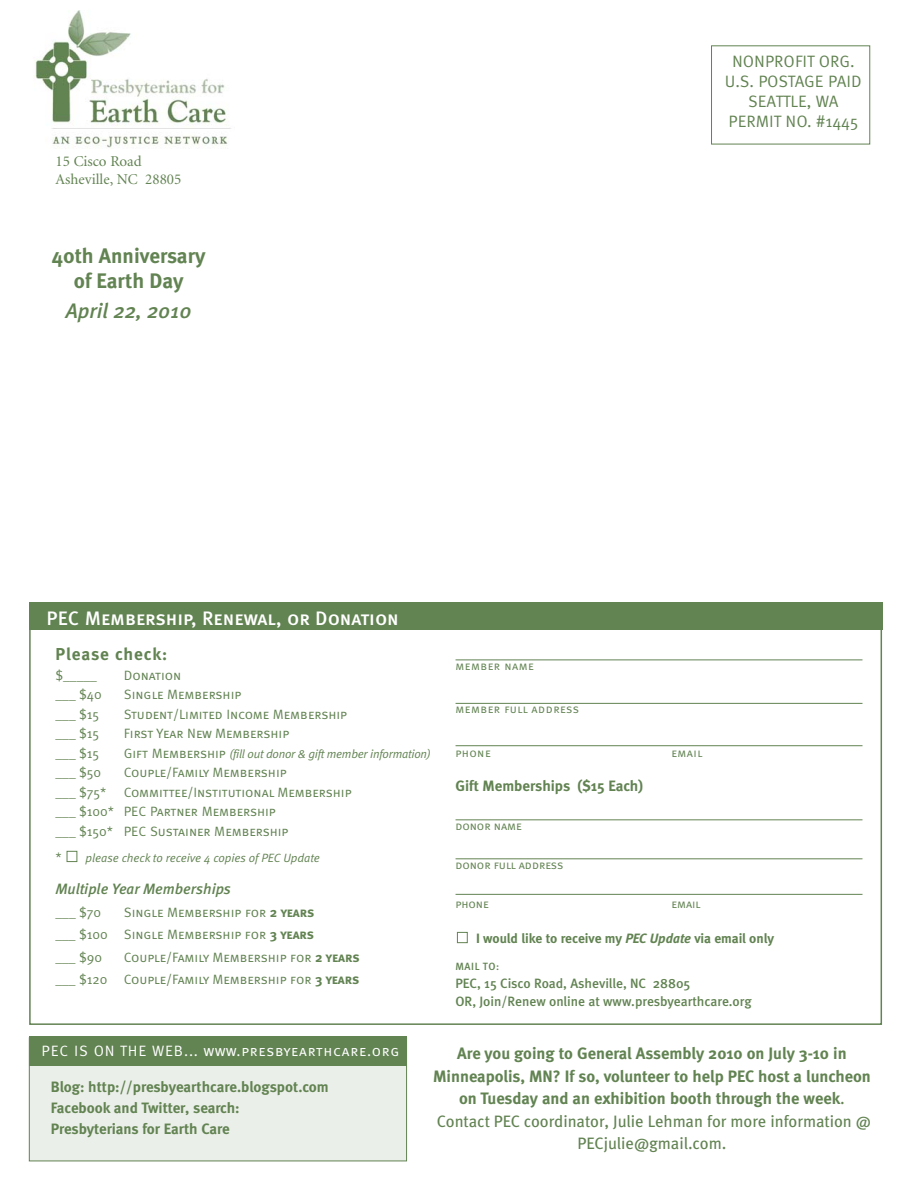
<style>
.page{position:relative;width:918px;height:1188px;background:#fff}
.page>*{position:absolute;margin:0;border:0;box-sizing:border-box;transform-origin:0 0}
.t1{font:700 21px/25.2px "Meta";color:#628352;text-align:center}
.t2{font:italic 500 21px "Meta";color:#628352}
.t3{font:19.5px "Meta Medium Caps";color:#fff}
.t4{font:700 17.25px "Meta";letter-spacing:.05em;color:#628352}
.t5{font:700 16.5px/22.5px "Meta";color:#628352;text-align:center}
.t6{font:16.5px/19.8px "Meta Normal Caps";color:#628352;text-align:center}
.t7{font:700 15px/21px "Meta";color:#628352}
.t8{font:15px "Meta Normal Caps";letter-spacing:.055em;color:#fff}
.t9{font:15px/18px "Minion";color:#628352}
.t10{font:italic 500 15px "Meta";color:#628352}
.t11{font:13.5px/19.5px "Meta Normal Caps";color:#628352;text-align:right}
.t12{font:500 13.5px/18px "Meta";color:#628352}
.t13{font:13.5px "Meta Normal";color:#628352}
.t14{font:700 13.5px "Meta";letter-spacing:-.005em;color:#628352}
.t15{font:italic 12px "Meta Normal";letter-spacing:-.015em;color:#628352}
.t16{font:12px "Meta Normal Caps";letter-spacing:.03em;color:#628352}
.t17{font:12px "Meta Normal Caps";color:#628352}
.t18{font:12px "Meta Normal Caps";letter-spacing:-.005em;color:#628352}
.t19{font:500 10.5px "Meta";letter-spacing:.055em;color:#628352}
.s1{font-family:"Meta Normal Caps";font-style:normal;font-size:13.5px}
.s2{font-family:"Meta Normal"}
.s3{font-style:normal;font-size:13.5px}
.s4{font-family:"Meta Bold Caps"}
.s5{font-style:italic}
.s6{font-weight:400}
</style>
<div class="page">
<div style="left:711px;top:45px;width:159px;height:99px;border:1px solid #628352"></div>
<div style="left:29px;top:602px;width:853px;height:28px;background:#628352"></div>
<div style="left:67px;top:851px;width:10px;height:11px;border:1px solid #628352"></div>
<img style="left:34px;top:11px;width:197px;height:138px">
<div style="left:30px;top:1038px;width:376px;height:123px;background:#ebefe9"></div>
<div style="left:29px;top:1037px;width:378px;height:124px;border:1px solid #628352"></div>
<div style="left:29px;top:1036px;width:378px;height:30px;background:#628352"></div>
<hr style="left:456px;top:660px;width:406px;height:1px;background:#628352">
<hr style="left:456px;top:703px;width:406px;height:1px;background:#628352">
<hr style="left:456px;top:745px;width:406px;height:1px;background:#628352">
<hr style="left:456px;top:820px;width:406px;height:1px;background:#628352">
<hr style="left:456px;top:859px;width:406px;height:1px;background:#628352">
<hr style="left:456px;top:894px;width:406px;height:1px;background:#628352">
<div style="left:457px;top:932px;width:11px;height:11px;border:1px solid #628352"></div>
<p class="t9" style="left:56px;top:153px;width:127px">15 Cisco Road<br>Asheville, NC 28805</p>
<h1 class="t1" style="left:52px;top:245px;width:155px">40th Anniversary of Earth Day</h1>
<h1 class="t2" style="left:66px;top:303px;width:128px">April 22, 2010</h1>
<p class="t6" style="left:725px;top:53px;width:138px">NONPROFIT ORG.<br>U.S. POSTAGE PAID<br>SEATTLE, WA<br>PERMIT NO. #1445</p>
<h2 class="t3" style="left:47px;top:611px;width:354px">PEC Membership, Renewal, or Donation</h2>
<p class="t4" style="left:56px;top:648px;width:113px">Please check:</p>
<p class="t13" style="left:56px;top:670px;width:43px">$_____</p>
<p class="t11" style="left:124px;top:666px;width:59px">Donation</p>
<p class="t13" style="left:56px;top:689px;width:48px">___ $40</p>
<p class="t11" style="left:124px;top:686px;width:119px">Single Membership</p>
<p class="t13" style="left:56px;top:709px;width:45px">___ $15</p>
<p class="t11" style="left:124px;top:705px;width:225px">Student/Limited Income Membership</p>
<p class="t13" style="left:56px;top:728px;width:45px">___ $15</p>
<p class="t11" style="left:124px;top:725px;width:167px">First Year New Membership</p>
<p class="t13" style="left:56px;top:748px;width:45px">___ $15</p>
<p class="t15" style="left:124px;top:749px;width:309px"><span class="s1">Gift Membership</span> (fill out donor &amp; gift member information)</p>
<p class="t13" style="left:56px;top:767px;width:47px">___ $50</p>
<p class="t11" style="left:124px;top:764px;width:164px">Couple/Family Membership</p>
<p class="t13" style="left:56px;top:787px;width:52px">___ $75*</p>
<p class="t11" style="left:56px;top:783px;width:297px;text-align:left;text-indent:68px">Committee/Institutional Membership <span class="s2">___ $100*</span> PEC Partner Membership<br><span class="s2">___ $150*</span> PEC Sustainer Membership</p>
<p class="t15" style="left:56px;top:853px;width:266px"><span class="s3">*</span> please check to receive 4 copies of PEC Update</p>
<p class="t10" style="left:56px;top:883px;width:177px">Multiple Year Memberships</p>
<p class="t13" style="left:56px;top:907px;width:47px">___ $70</p>
<p class="t11" style="left:55px;top:902px;width:260px;line-height:22.5px">Single Membership for <span class="s4">2 years<br></span><span class="s2">___ $100</span> Single Membership for <span class="s4">3 years</span></p>
<p class="t13" style="left:55px;top:952px;width:48px">___ $90</p>
<p class="t11" style="left:55px;top:947px;width:306px;line-height:22.5px">Couple/Family Membership for <span class="s4">2 years<br></span><span class="s2">___ $120</span> Couple/Family Membership for <span class="s4">3 years</span></p>
<p class="t16" style="left:456px;top:661px;width:80px">member name</p>
<p class="t16" style="left:456px;top:705px;width:125px">member full address</p>
<p class="t16" style="left:456px;top:748px;width:37px">phone</p>
<p class="t16" style="left:672px;top:748px;width:32px">email</p>
<p class="t7" style="left:456px;top:776px;width:189px">Gift Memberships ($15 Each)</p>
<p class="t18" style="left:456px;top:821px;width:68px">donor name</p>
<p class="t17" style="left:456px;top:860px;width:110px">donor full address</p>
<p class="t16" style="left:456px;top:899px;width:35px">phone</p>
<p class="t16" style="left:672px;top:899px;width:30px">email</p>
<p class="t14" style="left:476px;top:933px;width:300px">I would like to receive my <span class="s5">PEC Update</span> via email only</p>
<p class="t19" style="left:455px;top:962px;width:45px">MAIL TO:</p>
<p class="t12" style="left:455px;top:975px;width:298px">PEC, 15 Cisco Road, Asheville, NC 28805<br>OR, Join/Renew online at www.presbyearthcare.org</p>
<p class="t8" style="left:41px;top:1045px;width:359px">PEC IS ON THE WEB... www.presbyearthcare.org</p>
<p class="t7" style="left:51px;top:1078px;width:280px">Blog: http://presbyearthcare.blogspot.com<br>Facebook and Twitter, search:<br>Presbyterians for Earth Care</p>
<p class="t5" style="left:433px;top:1044px;width:440px">Are you going to General Assembly 2010 on July 3-10 in Minneapolis, MN? If so, volunteer to help PEC host a luncheon on Tuesday and an exhibition booth through the week<span class="s6">.<br>Contact PEC coordinator, Julie Lehman for more information @ PECjulie@gmail.com.</span></p>
</div>
